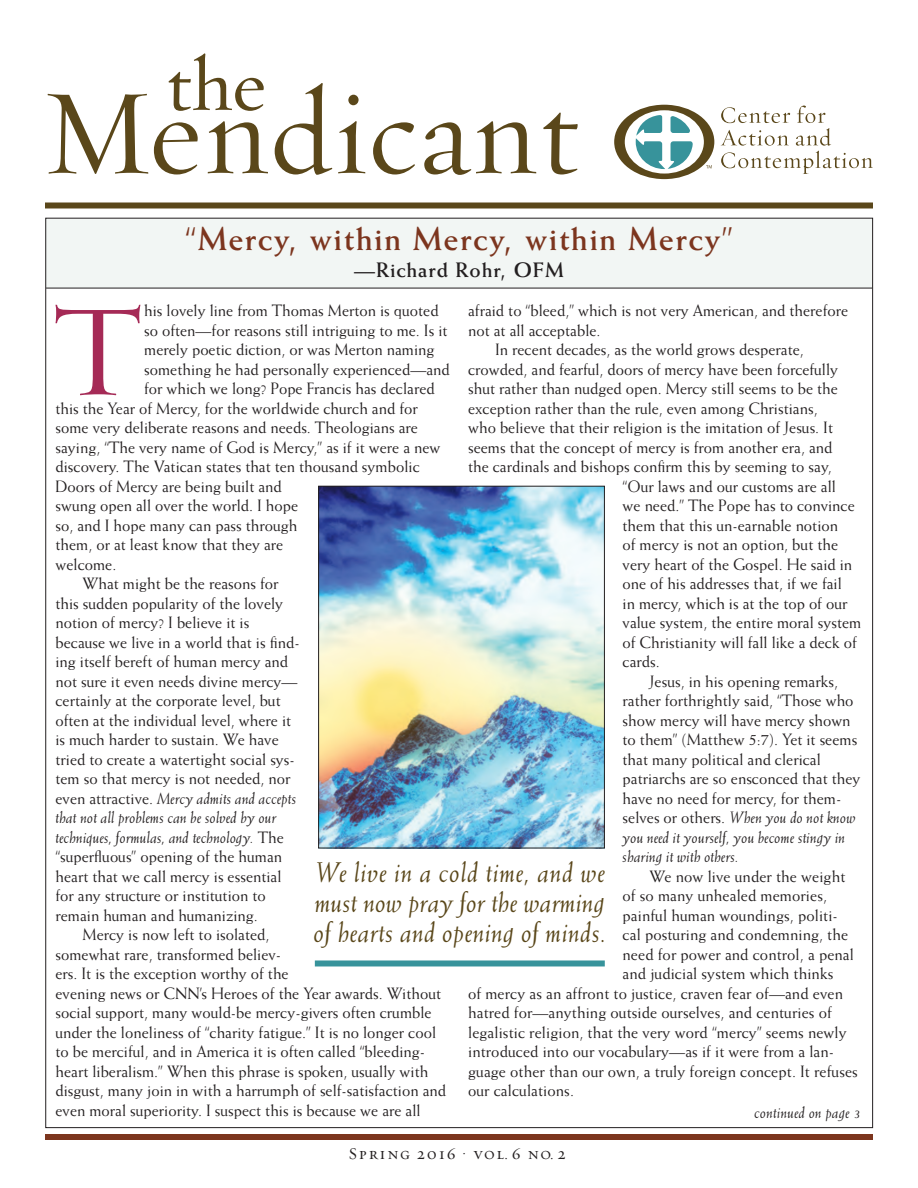
<style>
.page{position:relative;width:918px;height:1188px;background:#fff}
.page>*{position:absolute;margin:0;border:0;box-sizing:border-box;transform-origin:0 0}
.Drop_Cap_body_text{font:133.8px "Requiem Display";color:#a52a56}
.t1{font:123px "Requiem Display";letter-spacing:.02em;color:#5a471a}
.t2{font:76.5px "Requiem Text";color:#5a471a}
.t3{font:700 33px "Weiss Std";letter-spacing:.04em;color:#7c351e}
.Body_Text_1{font:italic 28.5px/30px "Weiss Std";letter-spacing:.01em;color:#5a471a;text-align:justify}
.t4{font:700 21px "Weiss Std";letter-spacing:.04em;color:#231f20}
.RIchards_Text{font:16.5px/19.5px "Weiss Std";color:#231f20}
.Drop_Cap_body_text-2{font:16.5px "Weiss Std";color:#231f20}
.t5{font:16.5px "Requiem Text";letter-spacing:.1em;color:#231f20}
.t6{font:italic 16.2px "Weiss Std";letter-spacing:.01em;color:#231f20}
.s1{font-style:italic}
</style>
<div class="page">
<div style="left:45px;top:219px;width:828px;height:69px;background:#f2f6f4"></div>
<div style="left:45px;top:202px;width:828px;height:6px;background:#5a471a"></div>
<svg style="left:721px;top:106px;width:152px;height:68px"></svg>
<svg style="left:614px;top:105px;width:100px;height:74px"></svg>
<div style="left:45px;top:1134px;width:828px;height:6px;background:#7c351e"></div>
<hr style="left:46px;top:288px;width:826px;height:1px;background:#231f20">
<img style="left:320px;top:488px;width:283px;height:358px">
<div style="left:318px;top:486px;width:287px;height:362px;border:1px solid #231f20"></div>
<div style="left:315px;top:960px;width:290px;height:6px;background:#37939b"></div>
<p class="t2" style="left:166px;top:29px;width:102px">the</p>
<p class="t1" style="left:40px;top:45px;width:539px">Mendicant</p>
<p class="t3" style="left:185px;top:219px;width:549px">“Mercy, within Mercy, within Mercy”</p>
<p class="t4" style="left:354px;top:258px;width:211px">—Richard Rohr, OFM</p>
<p class="Drop_Cap_body_text" style="left:51px;top:255px;width:94px">T</p>
<p class="Drop_Cap_body_text-2" style="left:144px;top:301px;width:296px">his lovely line from Thomas Merton is quoted</p>
<p class="RIchards_Text" style="left:468px;top:301px;width:382px">afraid to “bleed,” which is not very American, and therefore not at all acceptable.</p>
<p class="RIchards_Text" style="left:495px;top:340px;width:310px">In recent decades, as the world grows desperate,</p>
<p class="RIchards_Text" style="left:468px;top:359px;width:372px">crowded, and fearful, doors of mercy have been forcefully</p>
<p class="RIchards_Text" style="left:468px;top:379px;width:371px">shut rather than nudged open. Mercy still seems to be the</p>
<p class="RIchards_Text" style="left:468px;top:398px;width:351px">exception rather than the rule, even among Christians,</p>
<p class="RIchards_Text" style="left:468px;top:418px;width:366px">who believe that their religion is the imitation of Jesus. It</p>
<p class="RIchards_Text" style="left:468px;top:437px;width:366px">seems that the concept of mercy is from another era, and</p>
<p class="RIchards_Text" style="left:468px;top:457px;width:365px">the cardinals and bishops confirm this by seeming to say,</p>
<p class="RIchards_Text" style="left:623px;top:476px;width:215px">“Our laws and our customs are all</p>
<p class="RIchards_Text" style="left:623px;top:496px;width:234px">we need.” The Pope has to convince</p>
<p class="RIchards_Text" style="left:623px;top:515px;width:217px">them that this un-earnable notion</p>
<p class="RIchards_Text" style="left:623px;top:535px;width:217px">of mercy is not an option, but the</p>
<p class="RIchards_Text" style="left:623px;top:554px;width:231px">very heart of the Gospel. He said in</p>
<p class="RIchards_Text" style="left:623px;top:574px;width:221px">one of his addresses that, if we fail</p>
<p class="RIchards_Text" style="left:623px;top:593px;width:226px">in mercy, which is at the top of our</p>
<p class="RIchards_Text" style="left:623px;top:613px;width:240px">value system, the entire moral system</p>
<p class="RIchards_Text" style="left:623px;top:632px;width:236px">of Christianity will fall like a deck of</p>
<p class="RIchards_Text" style="left:623px;top:652px;width:39px">cards.</p>
<p class="RIchards_Text" style="left:623px;top:671px;width:239px;text-indent:27px">Jesus, in his opening remarks, rather forthrightly said, “Those who show mercy will have mercy shown to them” (Matthew 5:7). Yet it seems that many political and clerical patriarchs are so ensconced that they have no need for mercy, for them&shy;selves or others. <span class="s1">When you do not know you need it yourself, you become stingy in sharing it with others.</span></p>
<p class="RIchards_Text" style="left:650px;top:866px;width:197px">We now live under the weight</p>
<p class="RIchards_Text" style="left:623px;top:886px;width:206px">of so many unhealed memories,</p>
<p class="RIchards_Text" style="left:623px;top:905px;width:217px">painful human woundings, politi-</p>
<p class="RIchards_Text" style="left:623px;top:925px;width:227px">cal posturing and condemning, the</p>
<p class="RIchards_Text" style="left:623px;top:944px;width:233px">need for power and control, a penal</p>
<p class="RIchards_Text" style="left:623px;top:964px;width:212px">and judicial system which thinks</p>
<p class="RIchards_Text" style="left:468px;top:983px;width:376px">of mercy as an affront to justice, craven fear of—and even</p>
<p class="RIchards_Text" style="left:468px;top:1003px;width:365px">hatred for—anything outside ourselves, and centuries of</p>
<p class="RIchards_Text" style="left:468px;top:1022px;width:380px">legalistic religion, that the very word “mercy” seems newly</p>
<p class="RIchards_Text" style="left:468px;top:1042px;width:368px">introduced into our vocabulary—as if it were from a lan-</p>
<p class="RIchards_Text" style="left:468px;top:1061px;width:391px">guage other than our own, a truly foreign concept. It refuses</p>
<p class="RIchards_Text" style="left:468px;top:1081px;width:107px">our calculations.</p>
<p class="Drop_Cap_body_text-2" style="left:144px;top:321px;width:305px">so often—for reasons still intriguing to me. Is it</p>
<p class="Drop_Cap_body_text-2" style="left:144px;top:340px;width:292px">merely poetic diction, or was Merton naming</p>
<p class="Drop_Cap_body_text-2" style="left:144px;top:360px;width:307px">something he had personally experienced—and</p>
<p class="Drop_Cap_body_text-2" style="left:144px;top:379px;width:292px">for which we long? Pope Francis has declared</p>
<p class="Drop_Cap_body_text-2" style="left:56px;top:399px;width:364px">this the Year of Mercy, for the worldwide church and for</p>
<p class="Drop_Cap_body_text-2" style="left:56px;top:418px;width:364px">some very deliberate reasons and needs. Theologians are</p>
<p class="Drop_Cap_body_text-2" style="left:56px;top:438px;width:387px">saying, “The very name of God is Mercy,” as if it were a new</p>
<p class="Drop_Cap_body_text-2" style="left:56px;top:457px;width:366px">discovery. The Vatican states that ten thousand symbolic</p>
<p class="Drop_Cap_body_text-2" style="left:56px;top:477px;width:228px">Doors of Mercy are being built and</p>
<p class="Drop_Cap_body_text-2" style="left:56px;top:496px;width:244px">swung open all over the world. I hope</p>
<p class="Drop_Cap_body_text-2" style="left:56px;top:516px;width:243px">so, and I hope many can pass through</p>
<p class="Drop_Cap_body_text-2" style="left:56px;top:535px;width:229px">them, or at least know that they are</p>
<p class="Drop_Cap_body_text-2" style="left:56px;top:555px;width:62px">welcome.</p>
<p class="RIchards_Text" style="left:56px;top:574px;width:246px;text-indent:27px">What might be the reasons for this sudden popularity of the lovely notion of mercy? I believe it is because we live in a world that is find&shy;ing itself bereft of human mercy and not sure it even needs divine mercy— certainly at the corporate level, but often at the individual level, where it is much harder to sustain. We have tried to create a watertight social sys&shy;tem so that mercy is not needed, nor even attractive. <span class="s1">Mercy admits and accepts that not all problems can be solved by our techniques, formulas, and technology.</span> The “superfluous” opening of the human heart that we call mercy is essential for any structure or institution to remain human and humanizing.</p>
<p class="RIchards_Text" style="left:56px;top:925px;width:392px;text-indent:27px">Mercy is now left to isolated,<br>somewhat rare, transformed believ-<br>ers. It is the exception worthy of the<br>evening news or CNN’s Heroes of the Year awards. Without social support, many would-be mercy-givers often crumble under the loneliness of “charity fatigue.” It is no longer cool to be merciful, and in America it is often called “bleeding&shy;heart liberalism.” When this phrase is spoken, usually with disgust, many join in with a harrumph of self-satisfaction and even moral superiority. I suspect this is because we are all</p>
<p class="Body_Text_1" style="left:314px;top:857px;width:294px">We live in a cold time, and we must now pray for the warming of hearts and opening of minds.</p>
<p class="t6" style="left:754px;top:1103px;width:108px">continued on page 3</p>
<p class="t5" style="left:349px;top:1142px;width:219px">Spring 2016 • vol. 6 no. 2</p>
</div>
